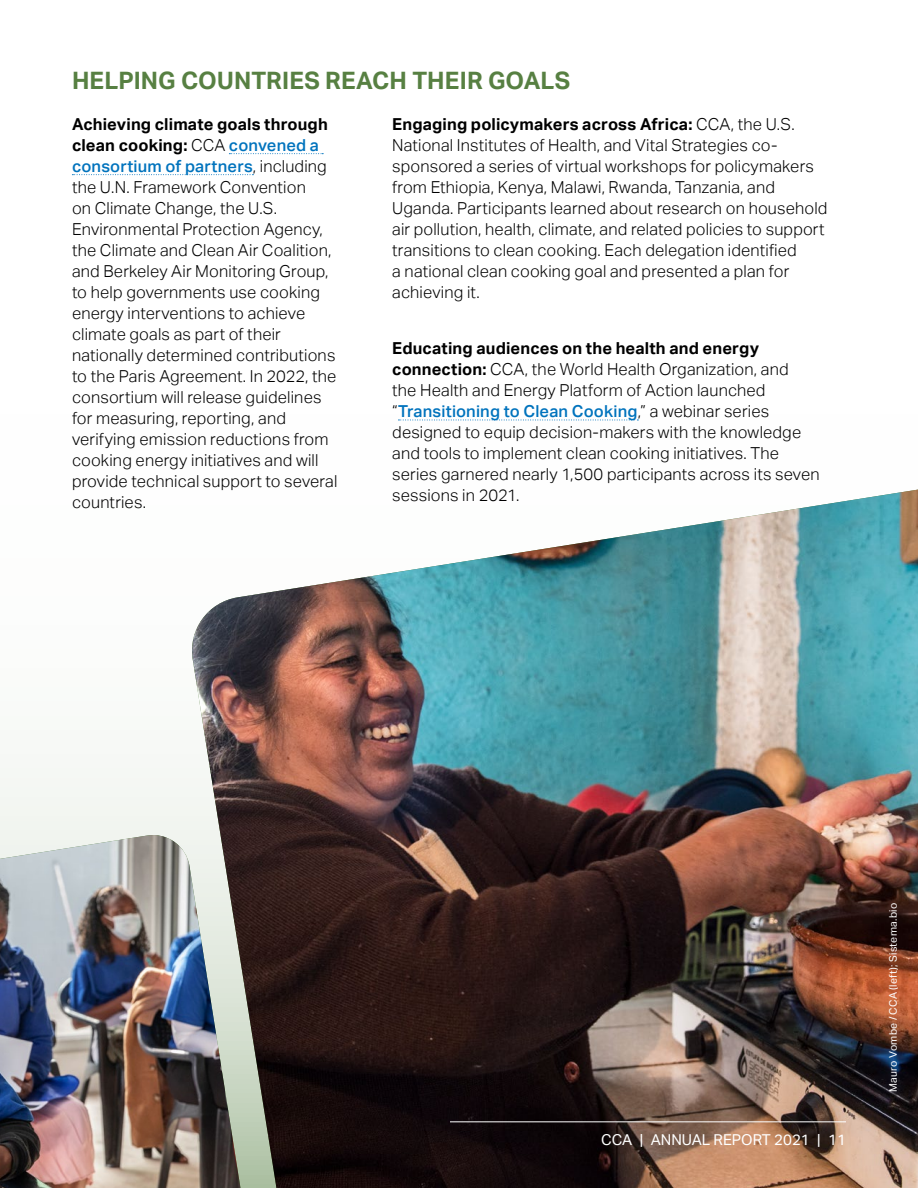
<style>
.page{position:relative;width:918px;height:1188px;background:#fff}
.page>*{position:absolute;margin:0;border:0;box-sizing:border-box;transform-origin:0 0}
.t1{font:700 24px "Aktiv Grotesk";letter-spacing:.005em;color:#578042}
.t2{font:300 16.5px/21px "Aktiv Grotesk";letter-spacing:.01em;color:#000}
.t3{font:15px "Aktiv Grotesk";color:#fff}
.t4{font:10.5px "Aktiv Grotesk";letter-spacing:.025em;color:#fff}
.s1{font-weight:700}
.s2{font-weight:500;color:#0073bd}
</style>
<div class="page">
<svg style="left:398px;top:420px;width:240px;height:1px"></svg>
<svg style="left:229px;top:153px;width:94px;height:1px"></svg>
<svg style="left:72px;top:174px;width:181px;height:1px"></svg>
<img style="left:188px;top:490px;width:730px;height:698px">
<svg style="left:0;top:832px;width:257px;height:356px;background:#838175"></svg>
<img style="left:0;top:835px;width:240px;height:353px">
<hr style="left:450px;top:1121px;width:396px;height:1px;background:#fff">
<h1 class="t1" style="left:72px;top:67px;width:500px">HELPING COUNTRIES REACH THEIR GOALS</h1>
<p class="t2" style="left:72px;top:113px;width:267px"><span class="s1">Achieving climate goals through clean cooking:</span> CCA <span class="s2">convened a consortium of partners</span>, including the U.N. Framework Convention<br>on Climate Change, the U.S.<br>Environmental Protection Agency, the Climate and Clean Air Coalition, and Berkeley Air Monitoring Group, to help governments use cooking energy interventions to achieve climate goals as part of their nationally determined contributions to the Paris Agreement. In 2022, the consortium will release guidelines for measuring, reporting, and verifying emission reductions from cooking energy initiatives and will provide technical support to several countries.</p>
<p class="t2" style="left:392px;top:114px;width:437px"><span class="s1">Engaging policymakers across Africa:</span> CCA, the U.S.<br>National Institutes of Health, and Vital Strategies co&shy;sponsored a series of virtual workshops for policymakers from Ethiopia, Kenya, Malawi, Rwanda, Tanzania, and Uganda. Participants learned about research on household air pollution, health, climate, and related policies to support transitions to clean cooking. Each delegation identified<br>a national clean cooking goal and presented a plan for achieving it.</p>
<p class="t2" style="left:392px;top:338px;width:429px"><span class="s1">Educating audiences on the health and energy connection:</span> CCA, the World Health Organization, and<br>the Health and Energy Platform of Action launched “<span class="s2">Transitioning to Clean Cooking</span>,” a webinar series designed to equip decision-makers with the knowledge and tools to implement clean cooking initiatives. The series garnered nearly 1,500 participants across its seven sessions in 2021.</p>
<p class="t3" style="left:601px;top:1131px;width:246px">CCA | ANNUAL REPORT 2021 | 11</p>
<p class="t4" style="left:887px;top:1092px;width:190px;rotate:-90deg">Mauro Vombe / CCA (left); Sistema.bio</p>
</div>
